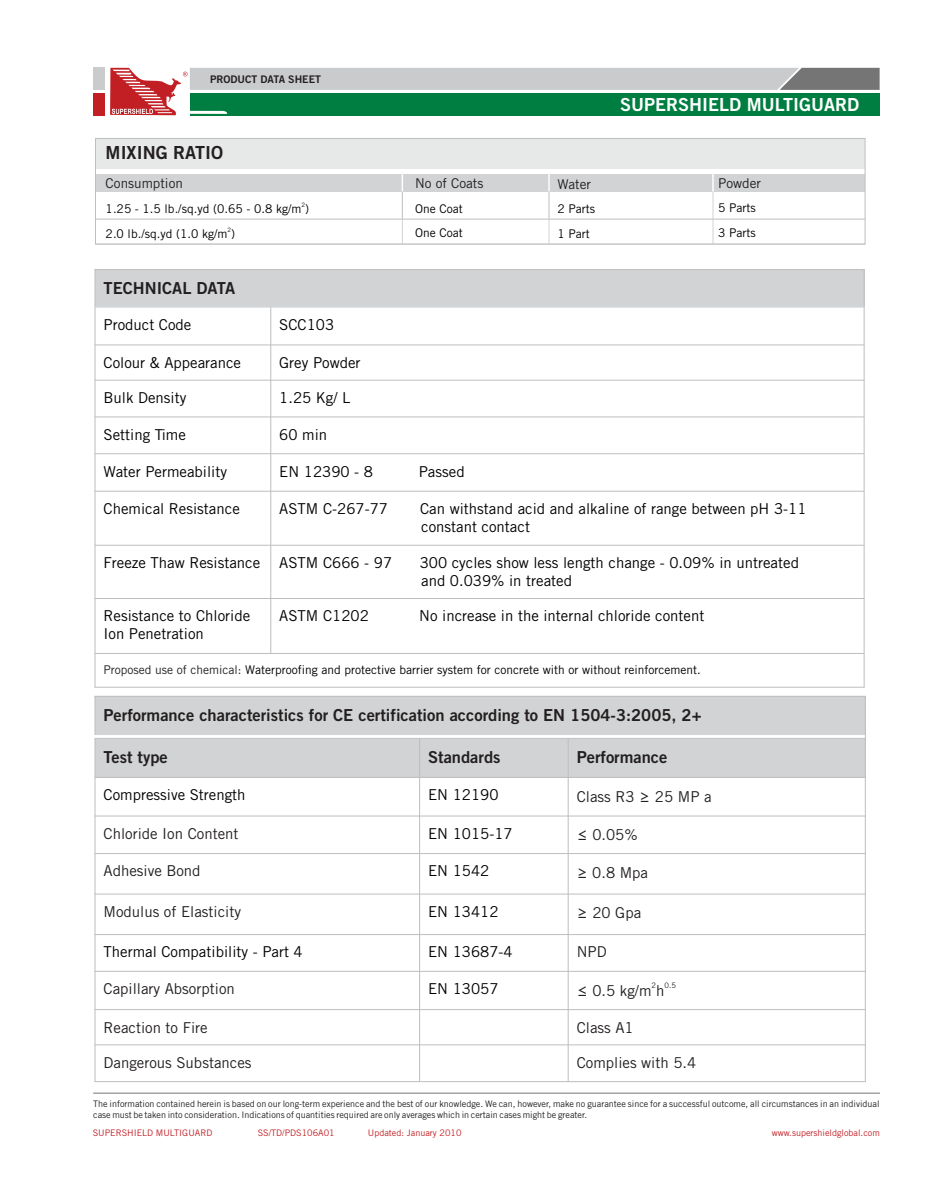
<style>
.page{position:relative;width:936px;height:1191px;background:#fff}
.page>*{position:absolute;margin:0;border:0;box-sizing:border-box;transform-origin:0 0}
.t1{font:18px "Trade Gothic LT Bold Two";color:#fff}
.t2{font:18px "Trade Gothic LT Bold Two";color:#231f20}
.t3{font:16.5px "Trade Gothic LT Bold Two";color:#231f20}
.t4{font:15px/17.7px "Trade Gothic LT";color:#000}
.t5{font:15px "Trade Gothic LT";color:#231f20}
.t6{font:13.5px "Trade Gothic LT";color:#231f20}
.t7{font:12px/24.9px "Trade Gothic LT";color:#000}
.t8{font:10.5px "Trade Gothic LT Bold Two";color:#231f20}
.t9{font:9px/10.6px "Trade Gothic LT";color:#231f20}
.t10{font:9px "Trade Gothic LT";color:#c21f25}
.t11{font:7.5px "Trade Gothic LT";color:#231f20}
.t12{font:6px "Trade Gothic LT";color:#000}
.s1{color:#231f20}
.s2{font-family:"Microsoft Ya Hei"}
</style>
<div class="page">
<div style="left:93px;top:68px;width:12px;height:22px;background:#cacbcd"></div>
<div style="left:93px;top:93px;width:12px;height:22px;background:#c21f25"></div>
<hr style="left:93px;top:1092px;width:786px;height:1px;background:#767576">
<svg style="left:110px;top:68px;width:769px;height:47px;background:#76a28a"></svg>
<div style="left:95px;top:269px;width:769px;height:38px;background:#d1d3d4"></div>
<hr style="left:95px;top:269px;width:1px;height:418px;background:#bcbec0">
<hr style="left:270px;top:307px;width:1px;height:347px;background:#bcbec0">
<hr style="left:863px;top:269px;width:1px;height:418px;background:#bcbec0">
<hr style="left:95px;top:687px;width:769px;height:1px;background:#bcbec0">
<hr style="left:95px;top:653px;width:769px;height:1px;background:#bcbec0">
<hr style="left:95px;top:598px;width:769px;height:1px;background:#bcbec0">
<hr style="left:95px;top:545px;width:769px;height:1px;background:#bcbec0">
<hr style="left:95px;top:491px;width:769px;height:1px;background:#bcbec0">
<hr style="left:95px;top:453px;width:769px;height:1px;background:#bcbec0">
<hr style="left:95px;top:416px;width:769px;height:1px;background:#bcbec0">
<hr style="left:95px;top:380px;width:769px;height:1px;background:#bcbec0">
<hr style="left:95px;top:344px;width:769px;height:1px;background:#bcbec0">
<hr style="left:95px;top:307px;width:769px;height:1px;background:#d1d3d4">
<hr style="left:95px;top:269px;width:769px;height:1px;background:#bcbec0">
<div style="left:95px;top:138px;width:770px;height:31px;background:#e7e8e8"></div>
<div style="left:96px;top:174px;width:769px;height:17px;background:#d1d3d4"></div>
<hr style="left:402px;top:174px;width:1px;height:45px;background:#bcbec0">
<hr style="left:548px;top:174px;width:1px;height:45px;background:#bcbec0">
<hr style="left:712px;top:174px;width:1px;height:45px;background:#d1d3d4">
<svg style="left:401px;top:174px;width:2px;height:17px"></svg>
<svg style="left:548px;top:174px;width:1px;height:17px"></svg>
<svg style="left:712px;top:174px;width:1px;height:17px"></svg>
<hr style="left:95px;top:219px;width:770px;height:1px;background:#bcbec0">
<hr style="left:95px;top:244px;width:770px;height:1px;background:#d1d3d4">
<svg style="left:401px;top:219px;width:2px;height:23px"></svg>
<svg style="left:548px;top:219px;width:1px;height:23px"></svg>
<svg style="left:712px;top:219px;width:1px;height:23px"></svg>
<div style="left:95px;top:138px;width:770px;height:106px;border:1px solid #bcbec0"></div>
<div style="left:95px;top:696px;width:770px;height:42px;background:#d1d3d4"></div>
<div style="left:95px;top:738px;width:324px;height:39px;background:#d1d3d4"></div>
<div style="left:419px;top:738px;width:149px;height:39px;background:#d1d3d4"></div>
<div style="left:568px;top:738px;width:297px;height:39px;background:#d1d3d4"></div>
<hr style="left:95px;top:696px;width:1px;height:386px;background:#bcbec0">
<hr style="left:419px;top:738px;width:1px;height:344px;background:#bcbec0">
<hr style="left:567px;top:738px;width:1px;height:344px;background:#bcbec0">
<hr style="left:864px;top:696px;width:1px;height:386px;background:#bcbec0">
<hr style="left:95px;top:1081px;width:770px;height:1px;background:#bcbec0">
<hr style="left:95px;top:1044px;width:770px;height:1px;background:#bcbec0">
<hr style="left:95px;top:1009px;width:770px;height:1px;background:#bcbec0">
<hr style="left:95px;top:971px;width:770px;height:1px;background:#bcbec0">
<hr style="left:95px;top:934px;width:770px;height:1px;background:#bcbec0">
<hr style="left:95px;top:893px;width:770px;height:1px;background:#bcbec0">
<hr style="left:95px;top:853px;width:770px;height:1px;background:#bcbec0">
<hr style="left:95px;top:815px;width:770px;height:1px;background:#bcbec0">
<hr style="left:95px;top:777px;width:770px;height:1px;background:#bcbec0">
<hr style="left:95px;top:738px;width:770px;height:1px;background:#bcbec0">
<hr style="left:95px;top:696px;width:770px;height:1px;background:#bcbec0">
<hr style="left:95px;top:735px;width:770px;height:3px;background:#fdfdfd">
<p class="t8" style="left:210px;top:75px;width:112px">PRODUCT DATA SHEET</p>
<p class="t2" style="left:106px;top:146px;width:119px">MIXING RATIO</p>
<p class="t6" style="left:106px;top:178px;width:79px">Consumption</p>
<p class="t12" style="left:301px;top:202px;width:5px">2</p>
<p class="t7" style="left:106px;top:197px;width:205px">1.25 - 1.5 lb./sq.yd (0.65 - 0.8 kg/m )</p>
<p class="t12" style="left:227px;top:227px;width:5px">2</p>
<p class="t7" style="left:106px;top:222px;width:131px">2.0 lb./sq.yd (1.0 kg/m )</p>
<p class="t6" style="left:415px;top:178px;width:70px">No of Coats</p>
<p class="t7" style="left:415px;top:197px;width:49px">One Coat<br>One Coat</p>
<p class="t1" style="left:620px;top:98px;width:240px">SUPERSHIELD MULTIGUARD</p>
<p class="t6" style="left:557px;top:179px;width:35px">Water</p>
<p class="t7" style="left:557px;top:197px;width:39px">2 Parts<br>1 Part</p>
<p class="t6" style="left:718px;top:178px;width:44px">Powder</p>
<p class="t7" style="left:718px;top:196px;width:39px">5 Parts<br>3 Parts</p>
<p class="t3" style="left:103px;top:282px;width:133px">TECHNICAL DATA</p>
<p class="t4" style="left:103px;top:317px;width:89px">Product Code</p>
<p class="t4" style="left:279px;top:317px;width:56px">SCC103</p>
<p class="t4" style="left:103px;top:355px;width:139px">Colour &amp; Appearance</p>
<p class="t4" style="left:279px;top:355px;width:83px">Grey Powder</p>
<p class="t4" style="left:103px;top:390px;width:84px">Bulk Density</p>
<p class="t4" style="left:279px;top:390px;width:73px">1.25 Kg/ L</p>
<p class="t4" style="left:103px;top:427px;width:84px">Setting Time</p>
<p class="t4" style="left:279px;top:427px;width:49px">60 min</p>
<p class="t4" style="left:103px;top:464px;width:125px">Water Permeability</p>
<p class="t4" style="left:279px;top:464px;width:95px">EN 12390 - 8</p>
<p class="t4" style="left:419px;top:464px;width:47px">Passed</p>
<p class="t4" style="left:103px;top:501px;width:138px">Chemical Resistance</p>
<p class="t4" style="left:279px;top:501px;width:110px">ASTM C-267-77</p>
<p class="t4" style="left:420px;top:501px;width:388px">Can withstand acid and alkaline of range between pH 3-11 constant contact</p>
<p class="t4" style="left:103px;top:555px;width:158px">Freeze Thaw Resistance</p>
<p class="t4" style="left:279px;top:555px;width:114px">ASTM C666 - 97</p>
<p class="t4" style="left:419px;top:555px;width:381px">300 cycles show less length change - 0.09% in untreated and 0.039% in treated</p>
<p class="t4" style="left:103px;top:608px;width:148px">Resistance to Chloride<br>Ion Penetration</p>
<p class="t4" style="left:279px;top:608px;width:91px">ASTM C1202</p>
<p class="t4" style="left:419px;top:608px;width:286px">No increase in the internal chloride content</p>
<p class="t7" style="left:103px;top:658px;width:598px"><span class="s1">Proposed use of chemical:</span> Waterproofing and protective barrier system for concrete with or without reinforcement.</p>
<p class="t3" style="left:103px;top:709px;width:599px">Performance characteristics for CE certification according to EN 1504-3:2005, 2+</p>
<p class="t3" style="left:103px;top:751px;width:66px">Test type</p>
<p class="t3" style="left:428px;top:751px;width:74px">Standards</p>
<p class="t3" style="left:576px;top:751px;width:92px">Performance</p>
<p class="t4" style="left:103px;top:787px;width:144px">Compressive Strength</p>
<p class="t4" style="left:428px;top:787px;width:72px">EN 12190</p>
<p class="t5" style="left:576px;top:791px;width:136px">Class R3 <span class="s2">≥</span> 25 MP a</p>
<p class="t5" style="left:103px;top:828px;width:136px">Chloride Ion Content</p>
<p class="t4" style="left:428px;top:826px;width:86px">EN 1015-17</p>
<p class="t5" style="left:576px;top:829px;width:63px"><span class="s2">≤</span> 0.05%</p>
<p class="t5" style="left:103px;top:865px;width:99px">Adhesive Bond</p>
<p class="t4" style="left:428px;top:863px;width:63px">EN 1542</p>
<p class="t5" style="left:576px;top:867px;width:73px"><span class="s2">≥</span> 0.8 Mpa</p>
<p class="t5" style="left:103px;top:906px;width:139px">Modulus of Elasticity</p>
<p class="t4" style="left:428px;top:904px;width:72px">EN 13412</p>
<p class="t5" style="left:576px;top:907px;width:66px"><span class="s2">≥</span> 20 Gpa</p>
<p class="t4" style="left:103px;top:944px;width:201px">Thermal Compatibility - Part 4</p>
<p class="t4" style="left:428px;top:944px;width:86px">EN 13687-4</p>
<p class="t5" style="left:576px;top:946px;width:31px">NPD</p>
<p class="t5" style="left:103px;top:983px;width:133px">Capillary Absorption</p>
<p class="t4" style="left:428px;top:981px;width:72px">EN 13057</p>
<p class="t11" style="left:651px;top:982px;width:26px">2 0.5</p>
<p class="t5" style="left:576px;top:985px;width:89px"><span class="s2">≤</span> 0.5 kg/m h</p>
<p class="t5" style="left:103px;top:1021px;width:106px">Reaction to Fire</p>
<p class="t5" style="left:576px;top:1021px;width:59px">Class A1</p>
<p class="t5" style="left:103px;top:1057px;width:149px">Dangerous Substances</p>
<p class="t5" style="left:576px;top:1057px;width:121px">Complies with 5.4</p>
<p class="t9" style="left:93px;top:1099px;width:787px">The information contained herein is based on our long-term experience and the best of our knowledge. We can, however, make no guarantee since for a successful outcome, all circumstances in an individual case must be taken into consideration. Indications of quantities required are only averages which in certain cases might be greater.</p>
<p class="t10" style="left:93px;top:1129px;width:121px">SUPERSHIELD MULTIGUARD</p>
<p class="t10" style="left:258px;top:1129px;width:79px">SS/TD/PDS106A01</p>
<p class="t10" style="left:368px;top:1129px;width:95px">Updated: January 2010</p>
<p class="t10" style="left:771px;top:1129px;width:110px">www.supershieldglobal.com</p>
</div>
